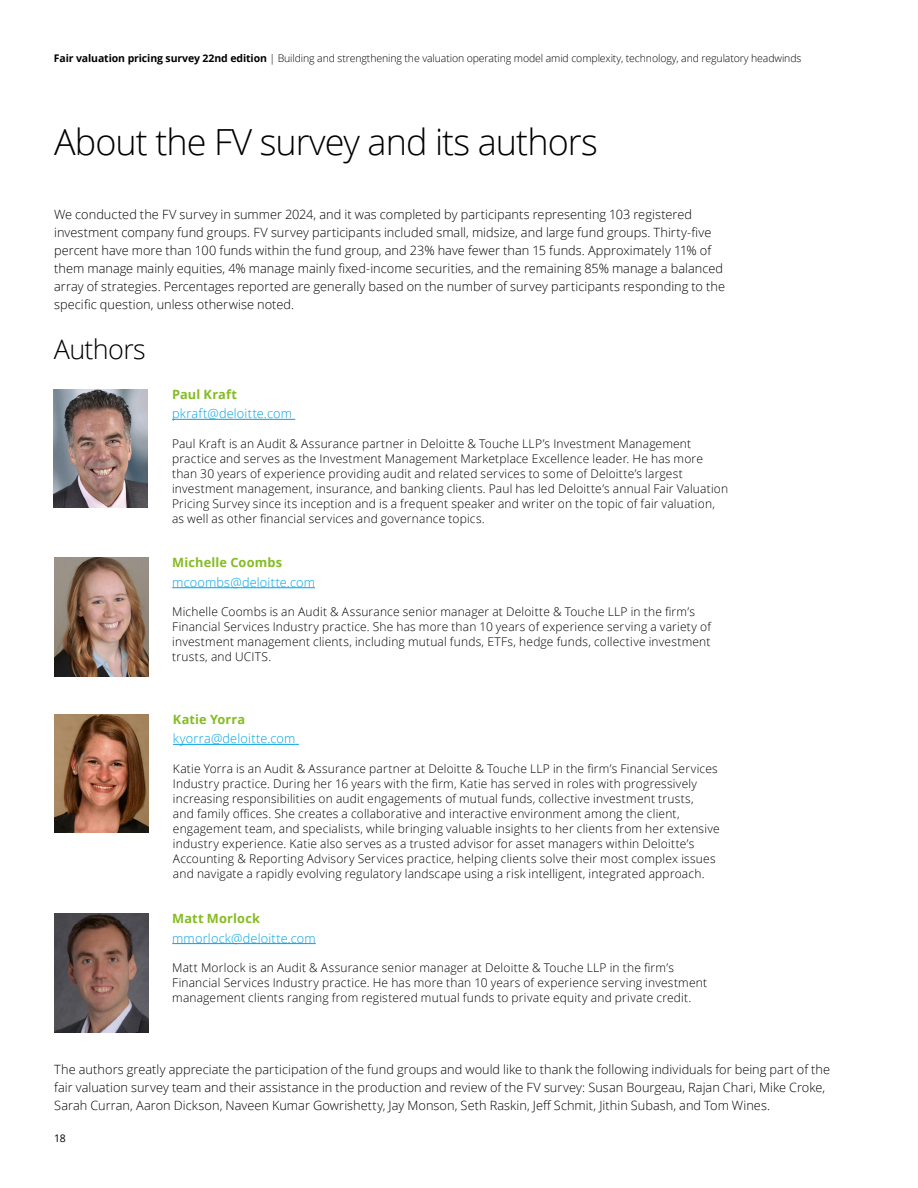
<style>
.page{position:relative;width:918px;height:1188px;background:#fff}
.page>*{position:absolute;margin:0;border:0;box-sizing:border-box;transform-origin:0 0}
.Story_heading_light__30_36pt{font:300 36px "Open Sans";letter-spacing:-.025em;color:#000}
.Story_heading_light__30_36pt-2{font:300 27px "Open Sans";letter-spacing:-.025em;color:#000}
.Bulletpoints__8_5_12pt{font:300 12.75px/18px "Open Sans";letter-spacing:.005em;color:#000}
.Body_copy__8_5_12pt{font:300 12.75px/18px "Open Sans";letter-spacing:.005em;color:#000}
.Body_copy__8_5_12pt-2{font:300 12.75px "Open Sans";letter-spacing:.015em;color:#00a3e2}
.Body_copy__8_5_12pt-3{font:700 12.75px "Open Sans";letter-spacing:.01em;color:#85bc22}
.Body_copy__8_5_12pt-4{font:300 12.75px "Open Sans";letter-spacing:.015em;color:#00a2e2}
.Body_copy__8_5_12pt-5{font:300 12px/15px "Open Sans";letter-spacing:.015em;color:#000}
.Brochure_title_left__folio_7_9_5pt{font:300 10.5px "Open Sans";letter-spacing:-.01em;color:#000}
.t1{font:10.5px "Open Sans";color:#000}
.s1{font-weight:700}
</style>
<div class="page">
<hr style="left:172px;top:419px;width:123px;height:1px;background:#00a2e2">
<img style="left:54px;top:389px;width:94px;height:119px">
<hr style="left:173px;top:744px;width:123px;height:1px;background:#00a3e2">
<hr style="left:172px;top:587px;width:143px;height:1px;background:#00a3e2">
<img style="left:55px;top:558px;width:94px;height:118px">
<hr style="left:172px;top:943px;width:144px;height:1px;background:#00a3e2">
<img style="left:55px;top:913px;width:94px;height:119px">
<img style="left:55px;top:714px;width:94px;height:119px">
<p class="Brochure_title_left__folio_7_9_5pt" style="left:54px;top:51px;width:749px"><span class="s1">Fair valuation pricing survey 22nd edition</span> | Building and strengthening the valuation operating model amid complexity, technology, and regulatory headwinds</p>
<p class="Story_heading_light__30_36pt" style="left:54px;top:117px;width:545px">About the FV survey and its authors</p>
<p class="Bulletpoints__8_5_12pt" style="left:54px;top:205px;width:672px">We conducted the FV survey in summer 2024, and it was completed by participants representing 103 registered investment company fund groups. FV survey participants included small, midsize, and large fund groups. Thirty-five percent have more than 100 funds within the fund group, and 23% have fewer than 15 funds. Approximately 11% of them manage mainly equities, 4% manage mainly fixed-income securities, and the remaining 85% manage a balanced array of strategies. Percentages reported are generally based on the number of survey participants responding to the specific question, unless otherwise noted.</p>
<p class="Story_heading_light__30_36pt-2" style="left:54px;top:331px;width:93px">Authors</p>
<p class="Body_copy__8_5_12pt-3" style="left:172px;top:385px;width:66px">Paul Kraft</p>
<p class="Body_copy__8_5_12pt-4" style="left:172px;top:405px;width:121px">pkraft@deloitte.com</p>
<p class="Body_copy__8_5_12pt-5" style="left:172px;top:435px;width:558px">Paul Kraft is an Audit &amp; Assurance partner in Deloitte &amp; Touche LLP’s Investment Management practice and serves as the Investment Management Marketplace Excellence leader. He has more than 30 years of experience providing audit and related services to some of Deloitte’s largest investment management, insurance, and banking clients. Paul has led Deloitte’s annual Fair Valuation Pricing Survey since its inception and is a frequent speaker and writer on the topic of fair valuation, as well as other financial services and governance topics.</p>
<p class="Body_copy__8_5_12pt-3" style="left:172px;top:554px;width:111px">Michelle Coombs</p>
<p class="Body_copy__8_5_12pt-2" style="left:172px;top:573px;width:144px">mcoombs@deloitte.com</p>
<p class="Body_copy__8_5_12pt-5" style="left:172px;top:604px;width:540px">Michelle Coombs is an Audit &amp; Assurance senior manager at Deloitte &amp; Touche LLP in the firm’s Financial Services Industry practice. She has more than 10 years of experience serving a variety of investment management clients, including mutual funds, ETFs, hedge funds, collective investment trusts, and UCITS.</p>
<p class="Body_copy__8_5_12pt-3" style="left:173px;top:710px;width:74px">Katie Yorra</p>
<p class="Body_copy__8_5_12pt-2" style="left:173px;top:730px;width:124px">kyorra@deloitte.com</p>
<p class="Body_copy__8_5_12pt-5" style="left:173px;top:760px;width:548px">Katie Yorra is an Audit &amp; Assurance partner at Deloitte &amp; Touche LLP in the firm’s Financial Services Industry practice. During her 16 years with the firm, Katie has served in roles with progressively increasing responsibilities on audit engagements of mutual funds, collective investment trusts,<br>and family offices. She creates a collaborative and interactive environment among the client, engagement team, and specialists, while bringing valuable insights to her clients from her extensive industry experience. Katie also serves as a trusted advisor for asset managers within Deloitte’s Accounting &amp; Reporting Advisory Services practice, helping clients solve their most complex issues and navigate a rapidly evolving regulatory landscape using a risk intelligent, integrated approach.</p>
<p class="Body_copy__8_5_12pt-3" style="left:172px;top:910px;width:89px">Matt Morlock</p>
<p class="Body_copy__8_5_12pt-2" style="left:172px;top:929px;width:145px">mmorlock@deloitte.com</p>
<p class="Body_copy__8_5_12pt-5" style="left:172px;top:960px;width:536px">Matt Morlock is an Audit &amp; Assurance senior manager at Deloitte &amp; Touche LLP in the firm’s<br>Financial Services Industry practice. He has more than 10 years of experience serving investment management clients ranging from registered mutual funds to private equity and private credit.</p>
<p class="Body_copy__8_5_12pt" style="left:54px;top:1060px;width:778px">The authors greatly appreciate the participation of the fund groups and would like to thank the following individuals for being part of the fair valuation survey team and their assistance in the production and review of the FV survey: Susan Bourgeau, Rajan Chari, Mike Croke,<br>Sarah Curran, Aaron Dickson, Naveen Kumar Gowrishetty, Jay Monson, Seth Raskin, Jeff Schmit, Jithin Subash, and Tom Wines.</p>
<p class="t1" style="left:54px;top:1131px;width:13px">18</p>
</div>
